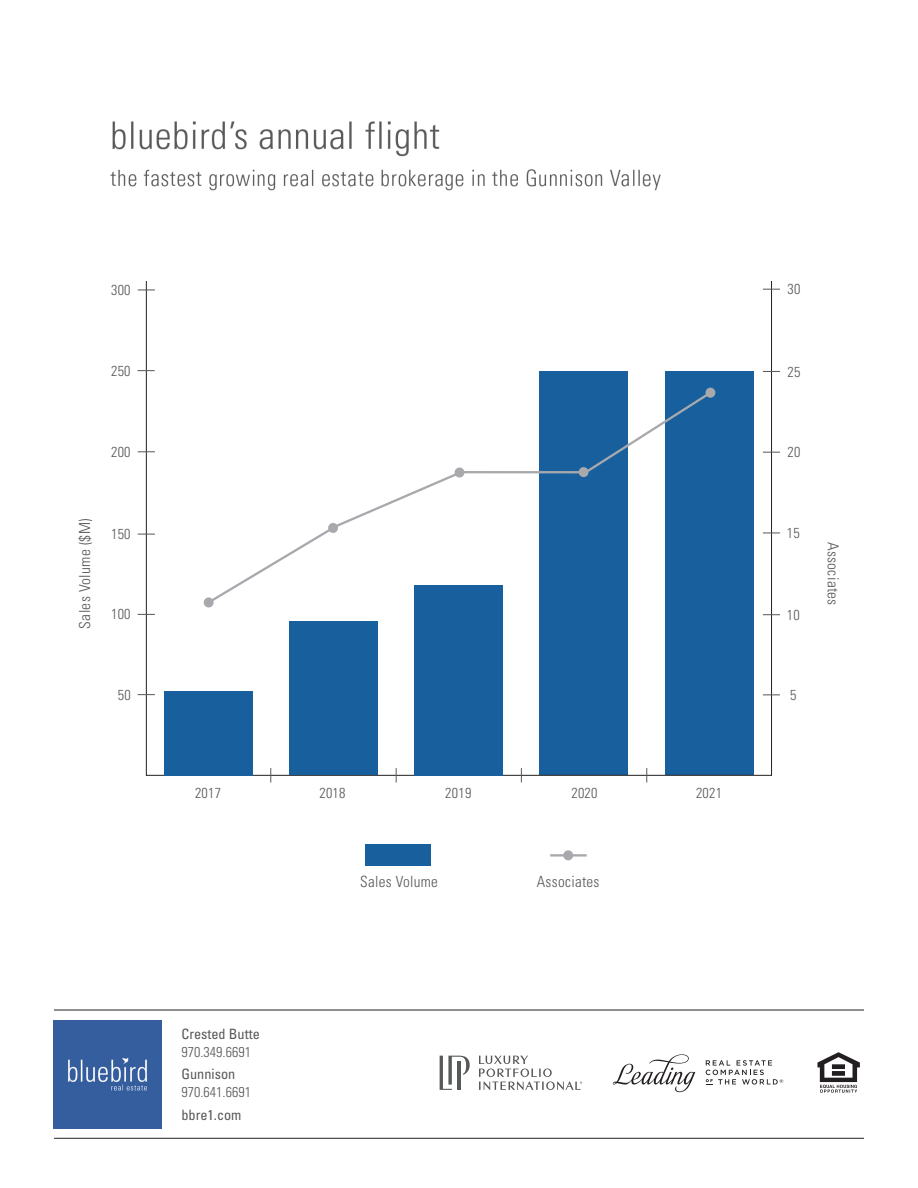
<style>
.page{position:relative;width:918px;height:1188px;background:#fff}
.page>*{position:absolute;margin:0;border:0;box-sizing:border-box;transform-origin:0 0}
.t1{font:300 condensed 15.45px "Univers LT Std";letter-spacing:.02em;color:#57585a}
.t2{font:300 condensed 15.15px "Univers LT Std";letter-spacing:.02em;color:#57585a}
.t3{font:300 condensed 14.4px "Univers LT Std";letter-spacing:.02em;color:#57585a}
.t4{font:condensed 14.25px "Univers LT Std";color:#57585a}
.t5{font:300 condensed 14.25px "Univers LT Std";color:#57585a}
</style>
<div class="page">
<hr style="left:54px;top:1010px;width:810px;height:1px;background:#231f20">
<hr style="left:54px;top:1138px;width:810px;height:1px;background:#231f20">
<img style="left:54px;top:1020px;width:108px;height:108px">
<svg style="left:613px;top:1054px;width:82px;height:38px"></svg>
<svg style="left:706px;top:1060px;width:77px;height:25px"></svg>
<svg style="left:440px;top:1056px;width:30px;height:34px"></svg>
<hr style="left:457px;top:1061px;width:4px;height:29px;background:#57585a">
<svg style="left:479px;top:1056px;width:103px;height:34px"></svg>
<svg style="left:817px;top:1052px;width:43px;height:41px"></svg>
<svg style="left:146px;top:281px;width:626px;height:494px"></svg>
<svg style="left:138px;top:694px;width:17px;height:1px"></svg>
<svg style="left:138px;top:614px;width:17px;height:1px"></svg>
<svg style="left:138px;top:534px;width:17px;height:1px"></svg>
<svg style="left:138px;top:452px;width:17px;height:1px"></svg>
<svg style="left:763px;top:695px;width:17px;height:1px"></svg>
<svg style="left:763px;top:614px;width:17px;height:1px"></svg>
<svg style="left:763px;top:533px;width:17px;height:1px"></svg>
<svg style="left:763px;top:452px;width:17px;height:1px"></svg>
<div style="left:164px;top:691px;width:89px;height:84px;background:#175f9d"></div>
<div style="left:289px;top:622px;width:89px;height:153px;background:#175f9d"></div>
<div style="left:414px;top:585px;width:89px;height:190px;background:#175f9d"></div>
<div style="left:365px;top:844px;width:66px;height:22px;background:#175f9d"></div>
<div style="left:204px;top:597px;width:10px;height:10px;background:#a8a9ad;border-radius:50%"></div>
<div style="left:455px;top:467px;width:9px;height:11px;background:#a8a9ad;border-radius:50%"></div>
<div style="left:563px;top:850px;width:10px;height:10px;background:#a8a9ad;border-radius:50%"></div>
<hr style="left:550px;top:854px;width:37px;height:3px;background:#a8a9ad">
<svg style="left:138px;top:370px;width:17px;height:1px"></svg>
<svg style="left:763px;top:371px;width:17px;height:1px"></svg>
<svg style="left:647px;top:768px;width:1px;height:15px"></svg>
<svg style="left:138px;top:290px;width:17px;height:1px"></svg>
<svg style="left:763px;top:289px;width:17px;height:1px"></svg>
<svg style="left:521px;top:768px;width:1px;height:15px"></svg>
<svg style="left:396px;top:768px;width:1px;height:15px"></svg>
<svg style="left:271px;top:768px;width:1px;height:15px"></svg>
<div style="left:579px;top:467px;width:10px;height:10px;background:#a8a9ad;border-radius:50%"></div>
<svg style="left:206px;top:471px;width:253px;height:135px"></svg>
<hr style="left:462px;top:471px;width:121px;height:2px;background:#a8a9ad">
<svg style="left:580px;top:388px;width:136px;height:89px"></svg>
<img style="left:110px;top:121px;width:551px;height:70px">
<p class="t3" style="left:111px;top:281px;width:21px">300</p>
<p class="t3" style="left:788px;top:280px;width:14px">30</p>
<p class="t3" style="left:111px;top:362px;width:21px">250</p>
<p class="t3" style="left:788px;top:363px;width:14px">25</p>
<p class="t3" style="left:111px;top:443px;width:21px">200</p>
<p class="t2" style="left:76px;top:629px;width:111px;rotate:-90deg">Sales Volume ($M)</p>
<p class="t3" style="left:111px;top:525px;width:21px">150</p>
<p class="t3" style="left:111px;top:606px;width:21px">100</p>
<p class="t3" style="left:118px;top:686px;width:14px">50</p>
<p class="t3" style="left:787px;top:444px;width:14px">20</p>
<p class="t3" style="left:787px;top:524px;width:14px">15</p>
<p class="t3" style="left:787px;top:606px;width:14px">10</p>
<p class="t3" style="left:790px;top:686px;width:8px">5</p>
<p class="t2" style="left:842px;top:542px;width:65px;rotate:90deg">Associates</p>
<p class="t3" style="left:195px;top:784px;width:28px">2017</p>
<p class="t3" style="left:319px;top:784px;width:28px">2018</p>
<p class="t3" style="left:445px;top:784px;width:28px">2019</p>
<p class="t3" style="left:571px;top:784px;width:28px">2020</p>
<p class="t1" style="left:360px;top:872px;width:79px">Sales Volume</p>
<p class="t1" style="left:537px;top:872px;width:64px">Associates</p>
<p class="t3" style="left:696px;top:784px;width:28px">2021</p>
<p class="t4" style="left:181px;top:1025px;width:80px">Crested Butte</p>
<p class="t5" style="left:181px;top:1043px;width:71px">970.349.6691</p>
<p class="t4" style="left:181px;top:1065px;width:55px">Gunnison</p>
<p class="t5" style="left:181px;top:1084px;width:71px">970.641.6691</p>
<p class="t4" style="left:181px;top:1106px;width:62px">bbre1.com</p>
</div>
